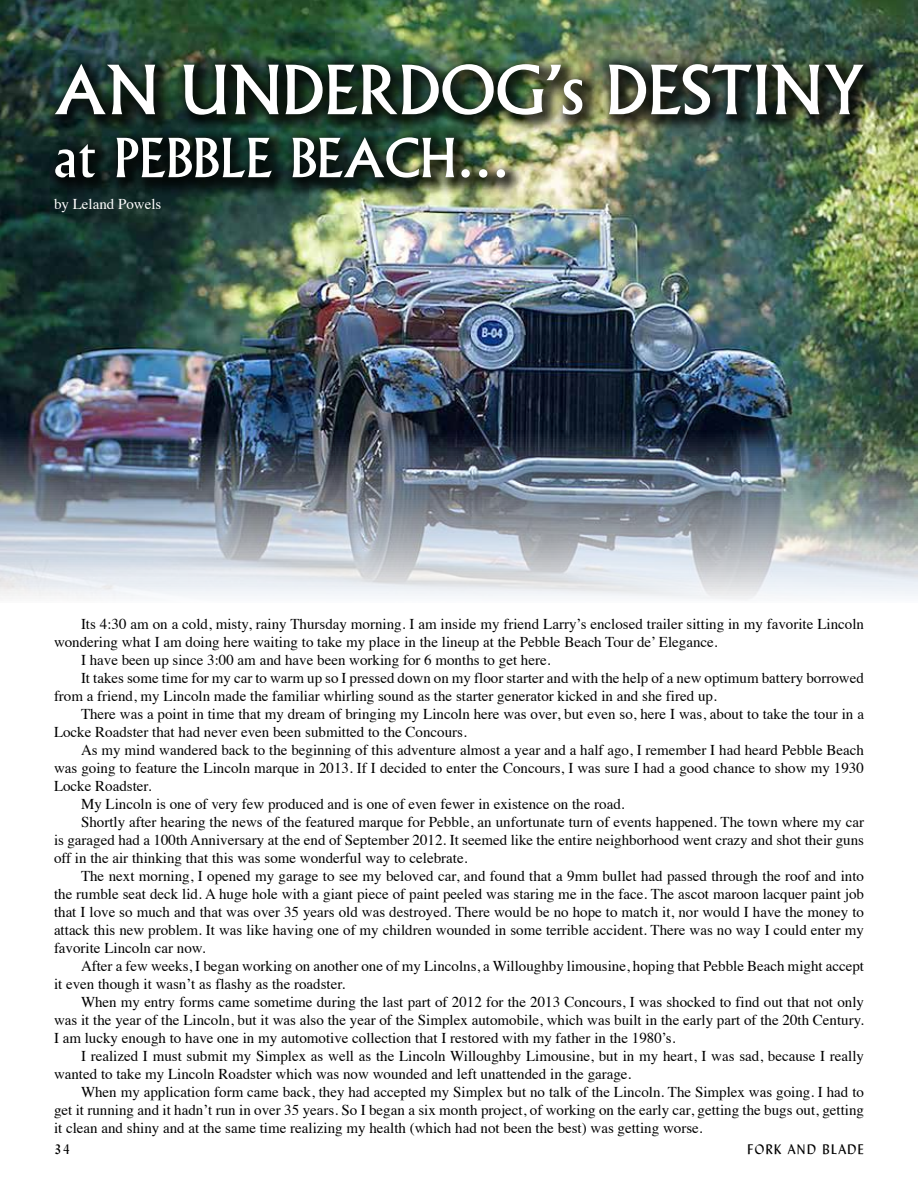
<style>
.page{position:relative;width:918px;height:1188px;background:#fff}
.page>*{position:absolute;margin:0;border:0;box-sizing:border-box;transform-origin:0 0}
.t1{font:66px "Albertus";color:#fff}
.t2{font:52.5px "Albertus";color:#fff}
.t3{font:15px "Times";color:#000}
.t4{font:15px "Times";color:#fff}
.t5{font:13.5px "Lynda Normal";letter-spacing:.1em;color:#000}
</style>
<div class="page">
<img style="left:0;top:0;width:917px;height:601px">
<div style="left:46px;top:54px;width:836px;height:143px;background:#000;opacity:.75"></div>
<h1 class="t1" style="left:54px;top:51px;width:812px">AN UNDERDOG’s DESTINY</h1>
<h2 class="t2" style="left:54px;top:127px;width:457px">at PEBBLE BEACH…</h2>
<p class="t4" style="left:54px;top:190px;width:109px">by Leland Powels</p>
<p class="t3" style="left:81px;top:610px;width:785px">Its 4:30 am on a cold, misty, rainy Thursday morning. I am inside my friend Larry’s enclosed trailer sitting in my favorite Lincoln</p>
<p class="t3" style="left:54px;top:628px;width:665px">wondering what I am doing here waiting to take my place in the lineup at the Pebble Beach Tour de’ Elegance.</p>
<p class="t3" style="left:81px;top:646px;width:471px">I have been up since 3:00 am and have been working for 6 months to get here.</p>
<p class="t3" style="left:81px;top:664px;width:784px">It takes some time for my car to warm up so I pressed down on my floor starter and with the help of a new optimum battery borrowed</p>
<p class="t3" style="left:54px;top:682px;width:664px">from a friend, my Lincoln made the familiar whirling sound as the starter generator kicked in and she fired up.</p>
<p class="t3" style="left:81px;top:700px;width:785px">There was a point in time that my dream of bringing my Lincoln here was over, but even so, here I was, about to take the tour in a</p>
<p class="t3" style="left:54px;top:718px;width:414px">Locke Roadster that had never even been submitted to the Concours.</p>
<p class="t3" style="left:81px;top:736px;width:785px">As my mind wandered back to the beginning of this adventure almost a year and a half ago, I remember I had heard Pebble Beach</p>
<p class="t3" style="left:54px;top:754px;width:811px">was going to feature the Lincoln marque in 2013. If I decided to enter the Concours, I was sure I had a good chance to show my 1930</p>
<p class="t3" style="left:54px;top:772px;width:99px">Locke Roadster.</p>
<p class="t3" style="left:81px;top:790px;width:545px">My Lincoln is one of very few produced and is one of even fewer in existence on the road.</p>
<p class="t3" style="left:81px;top:808px;width:785px">Shortly after hearing the news of the featured marque for Pebble, an unfortunate turn of events happened. The town where my car</p>
<p class="t3" style="left:54px;top:826px;width:812px">is garaged had a 100th Anniversary at the end of September 2012. It seemed like the entire neighborhood went crazy and shot their guns</p>
<p class="t3" style="left:54px;top:844px;width:415px">off in the air thinking that this was some wonderful way to celebrate.</p>
<p class="t3" style="left:81px;top:862px;width:785px">The next morning, I opened my garage to see my beloved car, and found that a 9mm bullet had passed through the roof and into</p>
<p class="t3" style="left:54px;top:880px;width:812px">the rumble seat deck lid. A huge hole with a giant piece of paint peeled was staring me in the face. The ascot maroon lacquer paint job</p>
<p class="t3" style="left:54px;top:898px;width:812px">that I love so much and that was over 35 years old was destroyed. There would be no hope to match it, nor would I have the money to</p>
<p class="t3" style="left:54px;top:916px;width:812px">attack this new problem. It was like having one of my children wounded in some terrible accident. There was no way I could enter my</p>
<p class="t3" style="left:54px;top:934px;width:153px">favorite Lincoln car now.</p>
<p class="t3" style="left:81px;top:952px;width:785px">After a few weeks, I began working on another one of my Lincolns, a Willoughby limousine, hoping that Pebble Beach might accept</p>
<p class="t3" style="left:54px;top:970px;width:293px">it even though it wasn’t as flashy as the roadster.</p>
<p class="t3" style="left:81px;top:988px;width:785px">When my entry forms came sometime during the last part of 2012 for the 2013 Concours, I was shocked to find out that not only</p>
<p class="t3" style="left:54px;top:1006px;width:812px">was it the year of the Lincoln, but it was also the year of the Simplex automobile, which was built in the early part of the 20th Century.</p>
<p class="t3" style="left:54px;top:1024px;width:623px">I am lucky enough to have one in my automotive collection that I restored with my father in the 1980’s.</p>
<p class="t3" style="left:81px;top:1042px;width:785px">I realized I must submit my Simplex as well as the Lincoln Willoughby Limousine, but in my heart, I was sad, because I really</p>
<p class="t3" style="left:54px;top:1060px;width:579px">wanted to take my Lincoln Roadster which was now wounded and left unattended in the garage.</p>
<p class="t3" style="left:81px;top:1078px;width:785px">When my application form came back, they had accepted my Simplex but no talk of the Lincoln. The Simplex was going. I had to</p>
<p class="t3" style="left:54px;top:1096px;width:812px">get it running and it hadn’t run in over 35 years. So I began a six month project, of working on the early car, getting the bugs out, getting</p>
<p class="t3" style="left:54px;top:1114px;width:650px">it clean and shiny and at the same time realizing my health (which had not been the best) was getting worse.</p>
<p class="t5" style="left:54px;top:1141px;width:17px">34</p>
<p class="t5" style="left:747px;top:1141px;width:118px">FORK AND BLADE</p>
</div>
